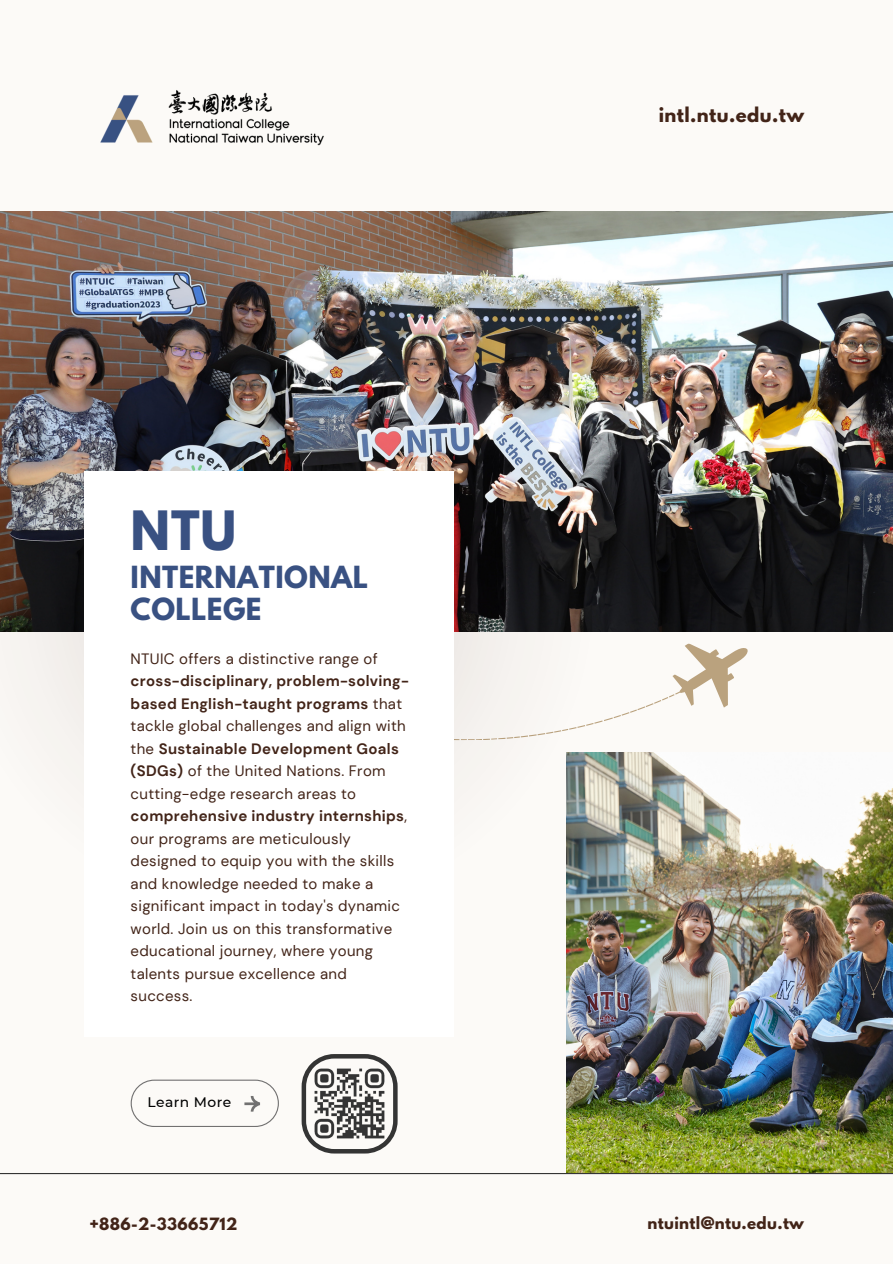
<style>
.page{position:relative;width:893px;height:1264px;background:#fff}
.page>*{position:absolute;margin:0;border:0;box-sizing:border-box;transform-origin:0 0}
.t1{font:700 48px "League Spartan";color:#395182}
.t2{font:700 27px/31.5px "League Spartan";letter-spacing:.015em;color:#395182}
.t3{font:700 18px "League Spartan";letter-spacing:.025em;color:#422418}
.t4{font:15px/22.5px "DM Sans";letter-spacing:.02em;color:#422418}
.t5{font:700 15px "League Spartan";letter-spacing:.025em;color:#422418}
.t6{font:500 13.8px "Montserrat";letter-spacing:.03em;color:#000}
.s1{font-weight:700}
</style>
<div class="page">
<div style="left:0;top:0;width:892px;height:1263px;background:#fcfaf7"></div>
<svg style="left:598px;top:643px;width:150px;height:80px"></svg>
<svg style="left:0;top:631px;width:598px;height:110px"></svg>
<img style="left:0;top:212px;width:892px;height:419px">
<div style="left:84px;top:471px;width:369px;height:565px;background:#fff"></div>
<svg style="left:131px;top:1079px;width:148px;height:47px"></svg>
<img style="left:566px;top:752px;width:326px;height:420px">
<img style="left:100px;top:90px;width:224px;height:56px">
<svg style="left:301px;top:1054px;width:96px;height:99px"></svg>
<hr style="left:0;top:1172px;width:892px;height:2px;background:#343434">
<p class="t1" style="left:131px;top:507px;width:107px">NTU</p>
<p class="t2" style="left:131px;top:565px;width:239px">INTERNATIONAL<br>COLLEGE</p>
<h1 class="t4" style="left:131px;top:647px;width:280px">NTUIC offers a distinctive range of <span class="s1">cross-disciplinary, problem-solving&shy;based English-taught programs</span> that tackle global challenges and align with the <span class="s1">Sustainable Development Goals (SDGs)</span> of the United Nations. From cutting-edge research areas to <span class="s1">comprehensive industry internships</span>, our programs are meticulously designed to equip you with the skills and knowledge needed to make a significant impact in today's dynamic world. Join us on this transformative educational journey, where young talents pursue excellence and success.</h1>
<p class="t6" style="left:148px;top:1093px;width:85px">Learn More</p>
<h2 class="t3" style="left:658px;top:106px;width:147px">intl.ntu.edu.tw</h2>
<p class="t5" style="left:89px;top:1216px;width:150px">+886-2-33665712</p>
<p class="t5" style="left:647px;top:1215px;width:158px">ntuintl@ntu.edu.tw</p>
</div>
